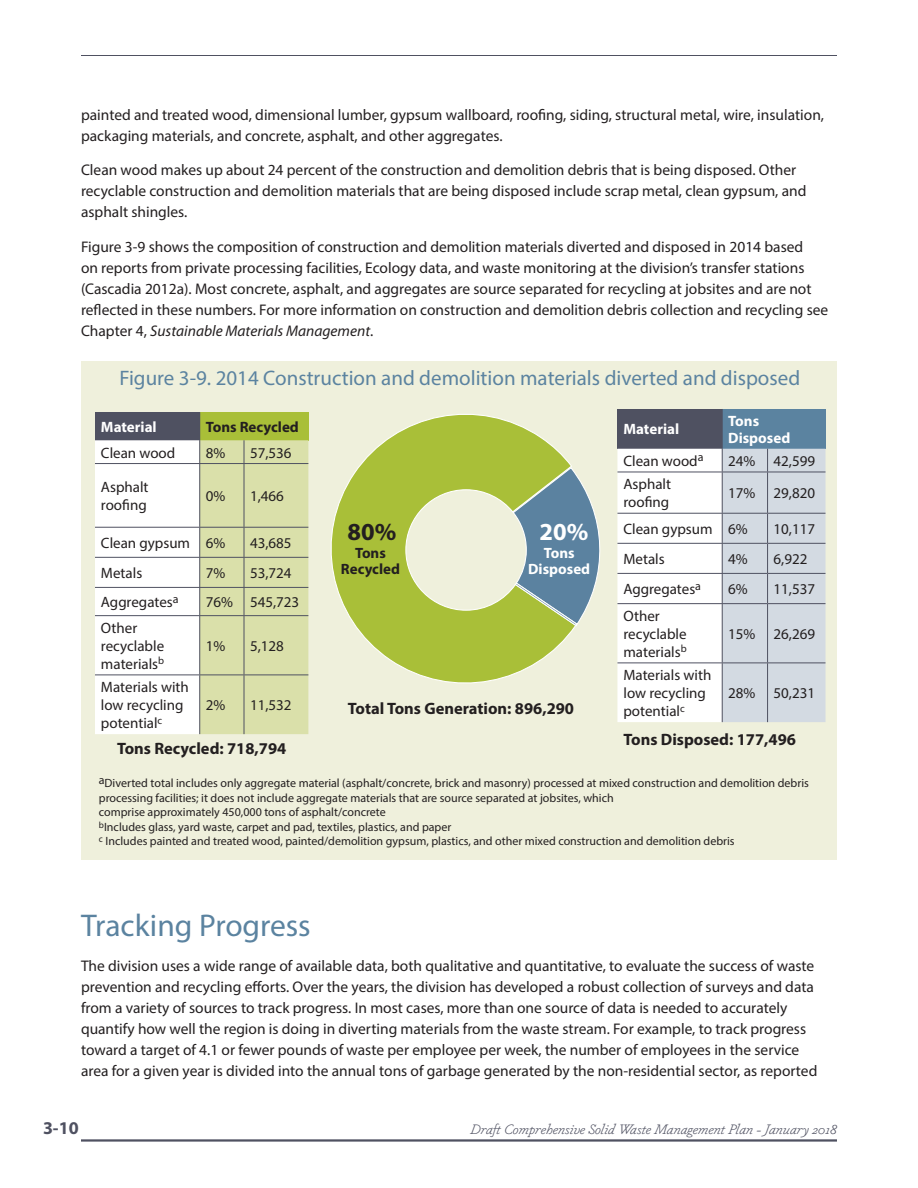
<style>
.page{position:relative;width:918px;height:1188px;background:#fff}
.page>*{position:absolute;margin:0;border:0;box-sizing:border-box;transform-origin:0 0}
.t1{font:31.5px "Myriad Pro";color:#5b83a0}
.t2{font:700 24.6px "Myriad Pro";color:#fff}
.t3{font:700 24.6px "Myriad Pro";color:#231f20}
.t4{font:21px "Myriad Pro";color:#5b83a0}
.t5{font:700 18px "Myriad Pro";color:#4f5161}
.t6{font:700 16.5px "Myriad Pro";color:#231f20}
.t7{font:15.45px/21px "Myriad Pro";color:#231f20}
.t8{font:15px/18px "Myriad Pro";color:#231f20}
.t9{font:700 15px/15.8px "Myriad Pro";color:#fff;text-align:center}
.t10{font:700 15px/15.8px "Myriad Pro";color:#231f20;text-align:center}
.t11{font:italic 300 13.5px "Dapifer";color:#4f5161}
.t12{font:12px/14.4px "Myriad Pro";color:#231f20}
.s1{font-style:italic}
</style>
<div class="page">
<hr style="left:81px;top:1139px;width:756px;height:3px;background:#4f5161">
<hr style="left:81px;top:55px;width:756px;height:1px;background:#4f5161">
<div style="left:81px;top:361px;width:756px;height:499px;background:#eff0dc"></div>
<svg style="left:330px;top:414px;width:245px;height:270px"></svg>
<svg style="left:512px;top:466px;width:89px;height:161px"></svg>
<div style="left:617px;top:409px;width:105px;height:40px;background:#4f5161"></div>
<div style="left:722px;top:409px;width:104px;height:40px;background:#5b83a0"></div>
<svg style="left:617px;top:449px;width:209px;height:273px;background:#e5e8ec"></svg>
<hr style="left:617px;top:603px;width:151px;height:1px;background:#4f5161">
<hr style="left:722px;top:604px;width:1px;height:59px;background:#4f5161">
<hr style="left:617px;top:663px;width:151px;height:1px;background:#4f5161">
<hr style="left:722px;top:663px;width:1px;height:59px;background:#4f5161">
<hr style="left:722px;top:409px;width:1px;height:40px;background:#4f5161">
<svg style="left:95px;top:412px;width:213px;height:322px;background:#dee2c5"></svg>
<hr style="left:95px;top:615px;width:149px;height:1px;background:#4f5161">
<hr style="left:199px;top:616px;width:1px;height:59px;background:#4f5161">
<hr style="left:244px;top:615px;width:64px;height:1px;background:#4f5161">
<hr style="left:244px;top:616px;width:1px;height:59px;background:#4f5161">
<hr style="left:95px;top:675px;width:149px;height:1px;background:#4f5161">
<hr style="left:199px;top:675px;width:1px;height:59px;background:#4f5161">
<hr style="left:244px;top:675px;width:64px;height:1px;background:#4f5161">
<hr style="left:244px;top:675px;width:1px;height:59px;background:#4f5161">
<p class="t7" style="left:81px;top:105px;width:745px">painted and treated wood, dimensional lumber, gypsum wallboard, roofing, siding, structural metal, wire, insulation, packaging materials, and concrete, asphalt, and other aggregates.</p>
<p class="t7" style="left:81px;top:161px;width:727px">Clean wood makes up about 24 percent of the construction and demolition debris that is being disposed. Other recyclable construction and demolition materials that are being disposed include scrap metal, clean gypsum, and asphalt shingles.</p>
<p class="t7" style="left:81px;top:237px;width:749px">Figure 3-9 shows the composition of construction and demolition materials diverted and disposed in 2014 based<br>on reports from private processing facilities, Ecology data, and waste monitoring at the division’s transfer stations (Cascadia 2012a). Most concrete, asphalt, and aggregates are source separated for recycling at jobsites and are not reflected in these numbers. For more information on construction and demolition debris collection and recycling see Chapter 4, <span class="s1">Sustainable Materials Management</span>.</p>
<h3 class="t4" style="left:119px;top:370px;width:682px">Figure 3-9. 2014 Construction and demolition materials diverted and disposed</h3>
<p class="t9" style="left:101px;top:419px;width:57px">Material</p>
<p class="t10" style="left:206px;top:419px;width:95px">Tons Recycled</p>
<p class="t8" style="left:101px;top:445px;width:76px">Clean wood</p>
<p class="t8" style="left:206px;top:445px;width:21px">8%</p>
<p class="t8" style="left:250px;top:445px;width:43px">57,536</p>
<p class="t8" style="left:101px;top:480px;width:49px">Asphalt roofing</p>
<p class="t8" style="left:206px;top:489px;width:21px">0%</p>
<p class="t8" style="left:250px;top:489px;width:35px">1,466</p>
<p class="t8" style="left:101px;top:535px;width:126px">Clean gypsum 6%</p>
<p class="t8" style="left:250px;top:535px;width:43px">43,685</p>
<p class="t8" style="left:101px;top:566px;width:43px">Metals</p>
<p class="t8" style="left:206px;top:566px;width:21px">7%</p>
<p class="t8" style="left:250px;top:566px;width:43px">53,724</p>
<p class="t8" style="left:101px;top:595px;width:79px">Aggregates<sup>a</sup></p>
<p class="t8" style="left:206px;top:595px;width:95px">76% 545,723</p>
<p class="t8" style="left:101px;top:620px;width:65px">Other recyclable materials<sup>b</sup></p>
<p class="t8" style="left:206px;top:638px;width:21px">1%</p>
<p class="t8" style="left:250px;top:638px;width:35px">5,128</p>
<p class="t8" style="left:101px;top:680px;width:89px">Materials with low recycling potential<sup>c</sup></p>
<p class="t8" style="left:206px;top:698px;width:21px">2%</p>
<p class="t8" style="left:250px;top:698px;width:43px">11,532</p>
<p class="t6" style="left:117px;top:739px;width:171px">Tons Recycled: 718,794</p>
<h2 class="t3" style="left:348px;top:523px;width:50px">80%</h2>
<p class="t10" style="left:341px;top:547px;width:60px">Tons<br>Recycled</p>
<h2 class="t2" style="left:540px;top:523px;width:50px">20%</h2>
<p class="t9" style="left:528px;top:547px;width:63px">Tons<br>Disposed</p>
<p class="t6" style="left:348px;top:699px;width:228px">Total Tons Generation: 896,290</p>
<p class="t9" style="left:623px;top:421px;width:57px">Material</p>
<p class="t9" style="left:728px;top:413px;width:64px;line-height:16.5px;text-align:left">Tons<br>Disposed</p>
<p class="t8" style="left:623px;top:453px;width:82px">Clean wood<sup>a</sup></p>
<p class="t8" style="left:728px;top:453px;width:88px">24% 42,599</p>
<p class="t8" style="left:623px;top:477px;width:49px">Asphalt roofing</p>
<p class="t8" style="left:728px;top:486px;width:88px">17% 29,820</p>
<p class="t8" style="left:623px;top:521px;width:126px">Clean gypsum 6%</p>
<p class="t8" style="left:774px;top:521px;width:43px">10,117</p>
<p class="t8" style="left:623px;top:552px;width:43px">Metals</p>
<p class="t8" style="left:728px;top:552px;width:21px">4%</p>
<p class="t8" style="left:774px;top:552px;width:35px">6,922</p>
<p class="t8" style="left:623px;top:582px;width:79px">Aggregates<sup>a</sup></p>
<p class="t8" style="left:728px;top:582px;width:21px">6%</p>
<p class="t8" style="left:774px;top:582px;width:43px">11,537</p>
<p class="t8" style="left:623px;top:608px;width:65px">Other recyclable materials<sup>b</sup></p>
<p class="t8" style="left:728px;top:626px;width:88px">15% 26,269</p>
<p class="t8" style="left:623px;top:668px;width:89px">Materials with low recycling potential<sup>c</sup></p>
<p class="t8" style="left:728px;top:686px;width:88px">28% 50,231</p>
<p class="t6" style="left:623px;top:730px;width:174px">Tons Disposed: 177,496</p>
<p class="t12" style="left:99px;top:777px;width:712px">aDiverted total includes only aggregate material (asphalt/concrete, brick and masonry) processed at mixed construction and demolition debris processing facilities; it does not include aggregate materials that are source separated at jobsites, which<br>comprise approximately 450,000 tons of asphalt/concrete<br><sup>b</sup>Includes glass, yard waste, carpet and pad, textiles, plastics, and paper<br><sup>c</sup> Includes painted and treated wood, painted/demolition gypsum, plastics, and other mixed construction and demolition debris</p>
<h1 class="t1" style="left:81px;top:914px;width:231px">Tracking Progress</h1>
<p class="t7" style="left:81px;top:957px;width:738px">The division uses a wide range of available data, both qualitative and quantitative, to evaluate the success of waste prevention and recycling efforts. Over the years, the division has developed a robust collection of surveys and data from a variety of sources to track progress. In most cases, more than one source of data is needed to accurately quantify how well the region is doing in diverting materials from the waste stream. For example, to track progress toward a target of 4.1 or fewer pounds of waste per employee per week, the number of employees in the service area for a given year is divided into the annual tons of garbage generated by the non-residential sector, as reported</p>
<p class="t5" style="left:43px;top:1117px;width:37px">3-10</p>
<p class="t11" style="left:471px;top:1124px;width:368px">Draft Comprehensive Solid Waste Management Plan - January 2018</p>
</div>
